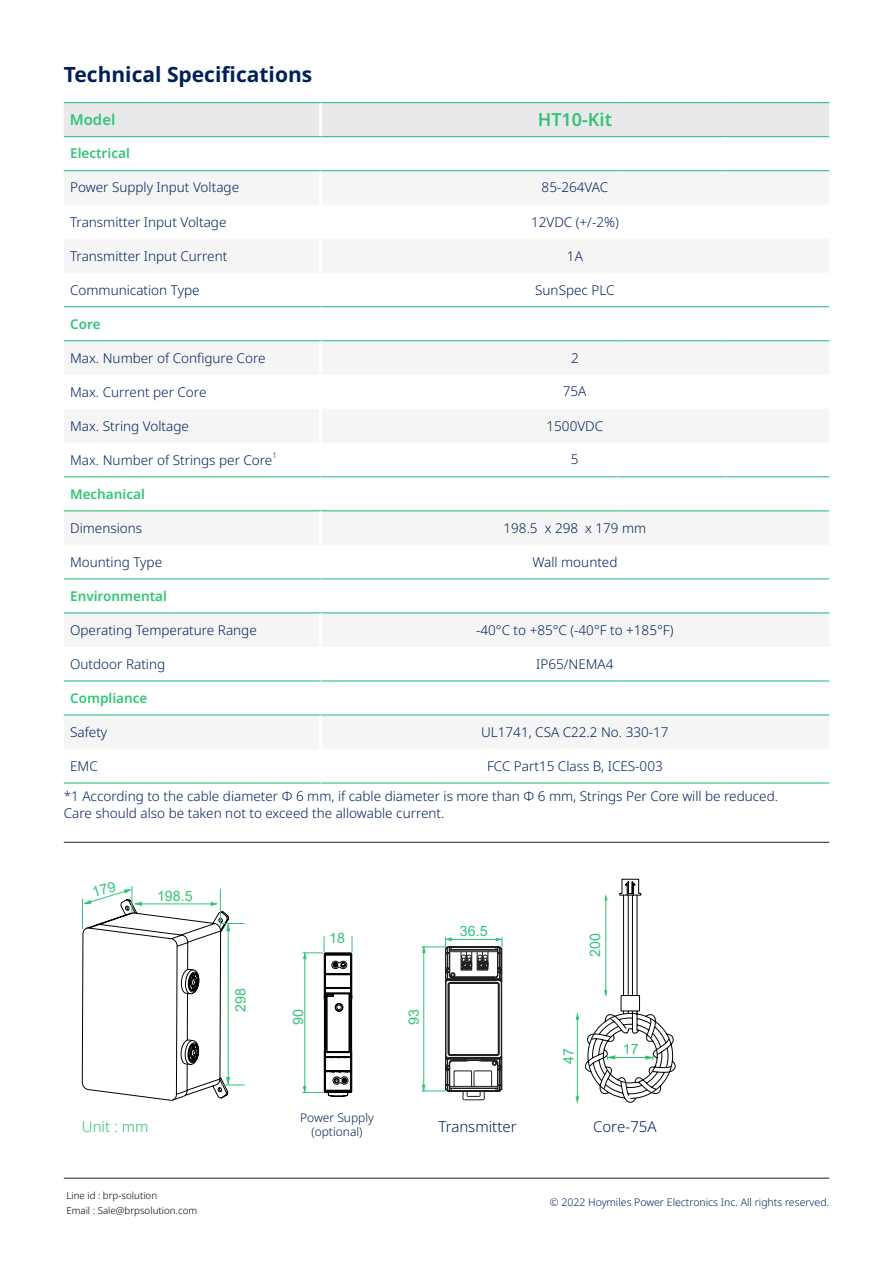
<style>
.page{position:relative;width:893px;height:1263px;background:#fff}
.page>*{position:absolute;margin:0;border:0;box-sizing:border-box;transform-origin:0 0}
.t1{font:700 21px "Noto Sans";color:#00205a}
.t2{font:600 18px "Noto Sans";color:#31c477}
.t3{font:300 15px "Noto Sans";color:#00205a}
.t4{font:300 15px "Noto Sans";color:#31c477}
.t5{font:600 15px "Noto Sans";color:#31c477}
.t6{font:14.25px "Arial";color:#31c477}
.t7{font:14.25px "Arial";color:#31c477}
.t8{font:300 13.5px/16.2px "Noto Sans";color:#00205a}
.t9{font:600 13.5px "Noto Sans";color:#2ec773}
.t10{font:600 13.5px "Noto Sans";color:#31c477}
.t11{font:300 12px/14.4px "Noto Sans";color:#00205a;text-align:center}
.t12{font:300 10.5px "Noto Sans";color:#00205a}
.t13{font:300 9.75px/15px "Noto Sans";color:#000}
.t14{font:300 7.8px "Noto Sans";color:#00205a}
</style>
<div class="page">
<div style="left:64px;top:103px;width:765px;height:33px;background:#e9e9eb"></div>
<svg style="left:64px;top:171px;width:765px;height:545px"></svg>
<hr style="left:64px;top:102px;width:257px;height:1px;background:#31c477">
<hr style="left:321px;top:102px;width:296px;height:1px;background:#31c477">
<hr style="left:617px;top:102px;width:108px;height:1px;background:#31c477">
<hr style="left:725px;top:102px;width:104px;height:1px;background:#31c477">
<hr style="left:64px;top:136px;width:257px;height:1px;background:#31c477">
<hr style="left:321px;top:136px;width:296px;height:1px;background:#31c477">
<hr style="left:617px;top:136px;width:108px;height:1px;background:#31c477">
<hr style="left:725px;top:136px;width:104px;height:1px;background:#31c477">
<hr style="left:64px;top:170px;width:257px;height:1px;background:#31c477">
<hr style="left:321px;top:170px;width:296px;height:1px;background:#31c477">
<hr style="left:617px;top:170px;width:108px;height:1px;background:#31c477">
<hr style="left:725px;top:170px;width:104px;height:1px;background:#31c477">
<hr style="left:64px;top:306px;width:257px;height:1px;background:#31c477">
<hr style="left:321px;top:306px;width:296px;height:1px;background:#31c477">
<hr style="left:617px;top:306px;width:108px;height:1px;background:#31c477">
<hr style="left:725px;top:306px;width:104px;height:1px;background:#31c477">
<hr style="left:64px;top:340px;width:257px;height:1px;background:#31c477">
<hr style="left:321px;top:340px;width:296px;height:1px;background:#31c477">
<hr style="left:617px;top:340px;width:108px;height:1px;background:#31c477">
<hr style="left:725px;top:340px;width:104px;height:1px;background:#31c477">
<hr style="left:64px;top:476px;width:257px;height:1px;background:#31c477">
<hr style="left:321px;top:476px;width:296px;height:1px;background:#31c477">
<hr style="left:617px;top:476px;width:108px;height:1px;background:#31c477">
<hr style="left:725px;top:476px;width:104px;height:1px;background:#31c477">
<hr style="left:64px;top:510px;width:257px;height:1px;background:#31c477">
<hr style="left:321px;top:510px;width:296px;height:1px;background:#31c477">
<hr style="left:617px;top:510px;width:108px;height:1px;background:#31c477">
<hr style="left:725px;top:510px;width:104px;height:1px;background:#31c477">
<hr style="left:64px;top:578px;width:257px;height:1px;background:#31c477">
<hr style="left:321px;top:578px;width:296px;height:1px;background:#31c477">
<hr style="left:617px;top:578px;width:108px;height:1px;background:#31c477">
<hr style="left:725px;top:578px;width:104px;height:1px;background:#31c477">
<hr style="left:64px;top:612px;width:257px;height:1px;background:#31c477">
<hr style="left:321px;top:612px;width:296px;height:1px;background:#31c477">
<hr style="left:617px;top:612px;width:108px;height:1px;background:#31c477">
<hr style="left:725px;top:612px;width:104px;height:1px;background:#31c477">
<hr style="left:64px;top:680px;width:257px;height:1px;background:#31c477">
<hr style="left:321px;top:680px;width:296px;height:1px;background:#31c477">
<hr style="left:617px;top:680px;width:108px;height:1px;background:#31c477">
<hr style="left:725px;top:680px;width:104px;height:1px;background:#31c477">
<hr style="left:64px;top:714px;width:257px;height:1px;background:#31c477">
<hr style="left:321px;top:714px;width:296px;height:1px;background:#31c477">
<hr style="left:617px;top:714px;width:108px;height:1px;background:#31c477">
<hr style="left:725px;top:714px;width:104px;height:1px;background:#31c477">
<hr style="left:64px;top:782px;width:257px;height:1px;background:#31c477">
<hr style="left:321px;top:782px;width:296px;height:1px;background:#31c477">
<hr style="left:617px;top:782px;width:108px;height:1px;background:#31c477">
<hr style="left:725px;top:782px;width:104px;height:1px;background:#31c477">
<hr style="left:319px;top:103px;width:3px;height:33px;background:#fff">
<hr style="left:319px;top:171px;width:3px;height:34px;background:#fff">
<hr style="left:319px;top:205px;width:3px;height:34px;background:#fff">
<hr style="left:319px;top:239px;width:3px;height:34px;background:#fff">
<hr style="left:319px;top:273px;width:3px;height:33px;background:#fff">
<hr style="left:319px;top:341px;width:3px;height:34px;background:#fff">
<hr style="left:319px;top:375px;width:3px;height:34px;background:#fff">
<hr style="left:616px;top:375px;width:3px;height:34px;background:#fff">
<hr style="left:724px;top:375px;width:3px;height:34px;background:#fff">
<hr style="left:319px;top:409px;width:3px;height:34px;background:#fff">
<hr style="left:319px;top:443px;width:3px;height:33px;background:#fff">
<hr style="left:616px;top:443px;width:3px;height:33px;background:#fff">
<hr style="left:724px;top:443px;width:3px;height:33px;background:#fff">
<hr style="left:319px;top:511px;width:3px;height:34px;background:#fff">
<hr style="left:319px;top:545px;width:3px;height:33px;background:#fff">
<hr style="left:319px;top:613px;width:3px;height:34px;background:#fff">
<hr style="left:319px;top:647px;width:3px;height:33px;background:#fff">
<hr style="left:319px;top:715px;width:3px;height:34px;background:#fff">
<hr style="left:64px;top:1178px;width:765px;height:1px;background:#231f20">
<hr style="left:64px;top:842px;width:765px;height:1px;background:#231f20">
<svg style="left:302px;top:936px;width:51px;height:161px"></svg>
<hr style="left:577px;top:1013px;width:1px;height:45px;background:#31c477">
<hr style="left:577px;top:1058px;width:1px;height:44px;background:#31c477">
<svg style="left:576px;top:1013px;width:3px;height:6px"></svg>
<svg style="left:585px;top:878px;width:91px;height:225px"></svg>
<svg style="left:421px;top:937px;width:82px;height:164px"></svg>
<svg style="left:81px;top:886px;width:164px;height:215px"></svg>
<p class="t1" style="left:64px;top:63px;width:250px">Technical Specifications</p>
<p class="t5" style="left:70px;top:109px;width:47px">Model</p>
<p class="t2" style="left:538px;top:107px;width:76px">HT10-Kit</p>
<p class="t10" style="left:70px;top:144px;width:61px">Electrical</p>
<p class="t8" style="left:70px;top:180px;width:170px">Power Supply Input Voltage</p>
<p class="t8" style="left:542px;top:180px;width:68px">85-264VAC</p>
<p class="t8" style="left:70px;top:214px;width:158px">Transmitter Input Voltage</p>
<p class="t8" style="left:531px;top:214px;width:89px">12VDC (+/-2%)</p>
<p class="t8" style="left:70px;top:248px;width:159px">Transmitter Input Current</p>
<p class="t8" style="left:567px;top:248px;width:17px">1A</p>
<p class="t8" style="left:70px;top:282px;width:131px">Communication Type</p>
<p class="t8" style="left:535px;top:282px;width:81px">SunSpec PLC</p>
<p class="t10" style="left:70px;top:314px;width:32px">Core</p>
<p class="t8" style="left:70px;top:350px;width:197px">Max. Number of Configure Core</p>
<p class="t8" style="left:571px;top:350px;width:9px">2</p>
<p class="t8" style="left:70px;top:384px;width:138px">Max. Current per Core</p>
<p class="t8" style="left:563px;top:383px;width:25px">75A</p>
<p class="t8" style="left:70px;top:418px;width:120px">Max. String Voltage</p>
<p class="t8" style="left:547px;top:418px;width:58px">1500VDC</p>
<p class="t8" style="left:70px;top:452px;width:204px">Max. Number of Strings per Core</p>
<p class="t14" style="left:272px;top:451px;width:6px">1</p>
<p class="t8" style="left:571px;top:451px;width:9px">5</p>
<p class="t9" style="left:70px;top:484px;width:76px">Mechanical</p>
<p class="t8" style="left:70px;top:520px;width:74px">Dimensions</p>
<p class="t8" style="left:504px;top:520px;width:144px">198.5 x 298 x 179 mm</p>
<p class="t8" style="left:70px;top:554px;width:93px">Mounting Type</p>
<p class="t8" style="left:532px;top:554px;width:87px">Wall mounted</p>
<p class="t9" style="left:70px;top:586px;width:98px">Environmental</p>
<p class="t8" style="left:70px;top:622px;width:188px">Operating Temperature Range</p>
<p class="t8" style="left:476px;top:622px;width:199px">-40°C to +85°C (-40°F to +185°F)</p>
<p class="t8" style="left:70px;top:656px;width:97px">Outdoor Rating</p>
<p class="t8" style="left:536px;top:656px;width:79px">IP65/NEMA4</p>
<p class="t9" style="left:70px;top:688px;width:79px">Compliance</p>
<p class="t8" style="left:70px;top:724px;width:39px">Safety</p>
<p class="t8" style="left:481px;top:724px;width:189px">UL1741, CSA C22.2 No. 330-17</p>
<p class="t8" style="left:70px;top:758px;width:29px">EMC</p>
<p class="t8" style="left:487px;top:758px;width:177px">FCC Part15 Class B, ICES-003</p>
<p class="t8" style="left:64px;top:788px;width:716px">*1 According to the cable diameter Φ 6 mm, if cable diameter is more than Φ 6 mm, Strings Per Core will be reduced.<br>Care should also be taken not to exceed the allowable current.</p>
<p class="t6" style="left:157px;top:886px;width:37px">198.5</p>
<p class="t6" style="left:231px;top:1012px;width:25px;rotate:-90deg">298</p>
<p class="t6" style="left:288px;top:1025px;width:17px;rotate:-90deg">90</p>
<p class="t6" style="left:329px;top:928px;width:17px">18</p>
<p class="t6" style="left:404px;top:1025px;width:17px;rotate:-90deg">93</p>
<p class="t6" style="left:460px;top:921px;width:29px">36.5</p>
<p class="t6" style="left:585px;top:957px;width:25px;rotate:-90deg">200</p>
<p class="t7" style="left:559px;top:1064px;width:17px;rotate:-90deg">47</p>
<p class="t7" style="left:623px;top:1039px;width:17px">17</p>
<p class="t11" style="left:300px;top:1110px;width:75px">Power Supply (optional)</p>
<p class="t4" style="left:82px;top:1118px;width:68px">Unit : mm</p>
<p class="t3" style="left:438px;top:1118px;width:80px">Transmitter</p>
<p class="t3" style="left:593px;top:1118px;width:65px">Core-75A</p>
<p class="t13" style="left:66px;top:1188px;width:132px">Line id : brp-solution<br>Email : Sale@brpsolution.com</p>
<p class="t12" style="left:550px;top:1196px;width:281px">© 2022 Hoymiles Power Electronics Inc. All rights reserved.</p>
</div>
